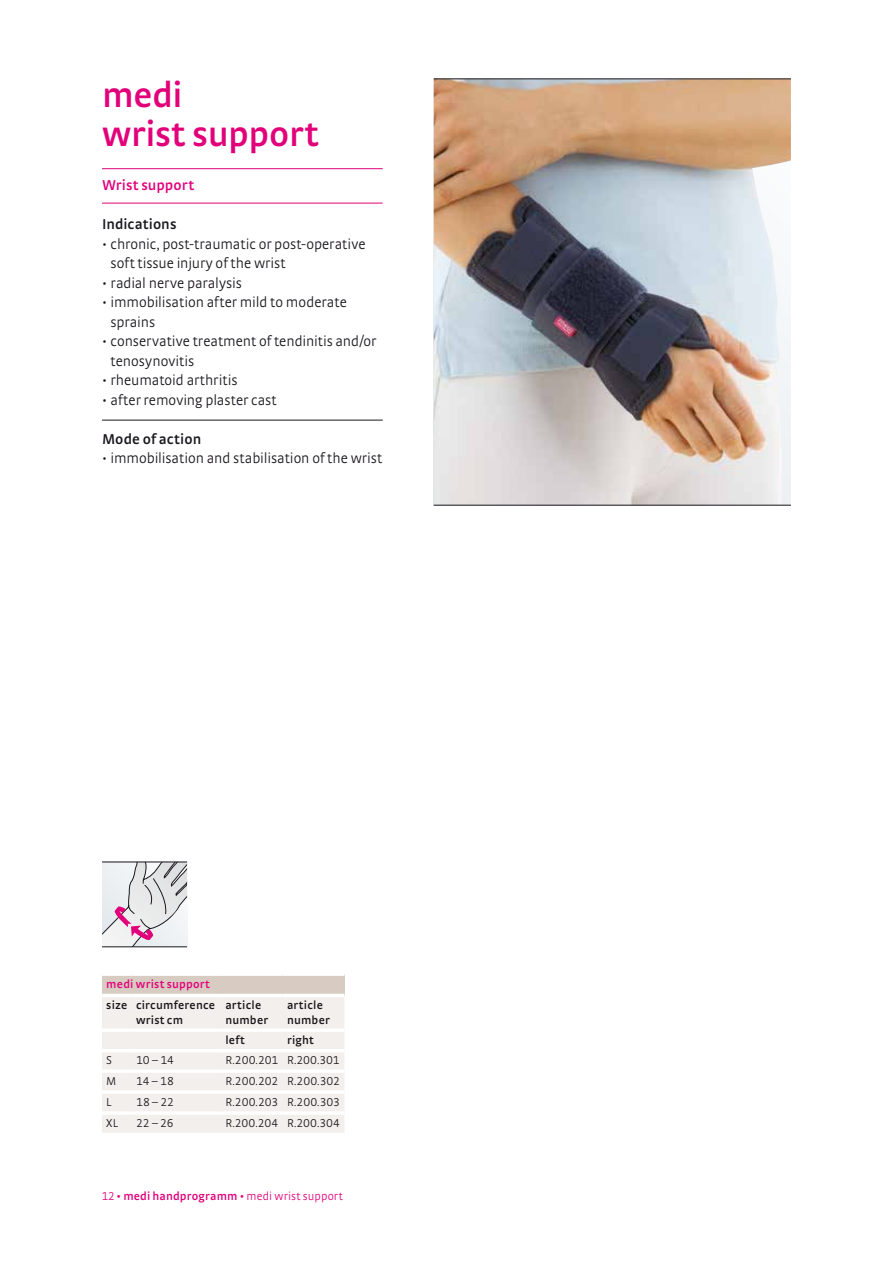
<style>
.page{position:relative;width:893px;height:1263px;background:#fff}
.page>*{position:absolute;margin:0;border:0;box-sizing:border-box;transform-origin:0 0}
.t1{font:600 36.75px/39px "medi Strada Pro";letter-spacing:-.005em;color:#e2007a}
.t2{font:300 15px/19.5px "medi Strada Pro";letter-spacing:-.005em;color:#1a171c}
.t3{font:600 15px "medi Strada Pro";letter-spacing:.005em;color:#1a171c}
.t4{font:600 15px "medi Strada Pro";letter-spacing:.005em;color:#e2007a}
.t5{font:300 12px "medi Strada Pro";letter-spacing:-.01em;color:#1a171c}
.t6{font:600 12px/14.7px "medi Strada Pro";letter-spacing:.015em;color:#1a171c}
.t7{font:300 12px "medi Strada Pro";letter-spacing:.01em;color:#e2007a}
.t8{font:600 12px "medi Strada Pro";letter-spacing:.02em;color:#e2007a}
.s1{font-weight:600}
</style>
<div class="page">
<hr style="left:102px;top:168px;width:281px;height:1px;background:#e2007a">
<hr style="left:102px;top:203px;width:281px;height:1px;background:#e2007a">
<hr style="left:102px;top:420px;width:281px;height:1px;background:#1a171c">
<img style="left:434px;top:80px;width:357px;height:425px">
<hr style="left:434px;top:505px;width:357px;height:1px;background:#1a171c">
<svg style="left:102px;top:863px;width:85px;height:83px"></svg>
<hr style="left:102px;top:946px;width:85px;height:1px;background:#1a171c">
<hr style="left:102px;top:862px;width:85px;height:1px;background:#1a171c">
<hr style="left:434px;top:79px;width:357px;height:1px;background:#1a171c">
<div style="left:102px;top:974px;width:242px;height:21px;background:#d8ccc2"></div>
<div style="left:102px;top:997px;width:242px;height:135px;background:#f3efec"></div>
<hr style="left:102px;top:1028px;width:30px;height:4px;background:#fff">
<hr style="left:132px;top:1028px;width:89px;height:4px;background:#fff">
<hr style="left:221px;top:1028px;width:62px;height:4px;background:#fff">
<hr style="left:283px;top:1028px;width:61px;height:4px;background:#fff">
<hr style="left:102px;top:1049px;width:30px;height:3px;background:#fff">
<hr style="left:132px;top:1049px;width:89px;height:3px;background:#fff">
<hr style="left:221px;top:1049px;width:62px;height:3px;background:#fff">
<hr style="left:283px;top:1049px;width:61px;height:3px;background:#fff">
<hr style="left:102px;top:1069px;width:30px;height:4px;background:#fff">
<hr style="left:132px;top:1069px;width:89px;height:4px;background:#fff">
<hr style="left:221px;top:1069px;width:62px;height:4px;background:#fff">
<hr style="left:283px;top:1069px;width:61px;height:4px;background:#fff">
<hr style="left:102px;top:1090px;width:30px;height:4px;background:#fff">
<hr style="left:132px;top:1090px;width:89px;height:4px;background:#fff">
<hr style="left:221px;top:1090px;width:62px;height:4px;background:#fff">
<hr style="left:283px;top:1090px;width:61px;height:4px;background:#fff">
<hr style="left:102px;top:1111px;width:30px;height:4px;background:#fff">
<hr style="left:132px;top:1111px;width:89px;height:4px;background:#fff">
<hr style="left:221px;top:1111px;width:62px;height:4px;background:#fff">
<hr style="left:283px;top:1111px;width:61px;height:4px;background:#fff">
<hr style="left:102px;top:972px;width:30px;height:4px;background:#fff">
<hr style="left:132px;top:972px;width:89px;height:4px;background:#fff">
<hr style="left:221px;top:972px;width:62px;height:4px;background:#fff">
<hr style="left:283px;top:972px;width:61px;height:4px;background:#fff">
<hr style="left:102px;top:994px;width:30px;height:3px;background:#fff">
<hr style="left:132px;top:994px;width:89px;height:3px;background:#fff">
<hr style="left:221px;top:994px;width:62px;height:3px;background:#fff">
<hr style="left:283px;top:994px;width:61px;height:3px;background:#fff">
<h1 class="t1" style="left:102px;top:74px;width:218px">medi<br>wrist support</h1>
<p class="t4" style="left:102px;top:175px;width:94px">Wrist support</p>
<p class="t3" style="left:102px;top:214px;width:76px">Indications</p>
<p class="t2" style="left:111px;top:234px;width:257px;text-indent:-9px">• chronic, post-traumatic or post-operative soft tissue injury of the wrist</p>
<p class="t2" style="left:102px;top:273px;width:141px">• radial nerve paralysis</p>
<p class="t2" style="left:111px;top:292px;width:238px;text-indent:-9px">• immobilisation after mild to moderate sprains</p>
<p class="t2" style="left:111px;top:331px;width:267px;text-indent:-9px">• conservative treatment of tendinitis and/or tenosynovitis</p>
<p class="t2" style="left:102px;top:370px;width:137px">• rheumatoid arthritis</p>
<p class="t2" style="left:102px;top:390px;width:176px">• after removing plaster cast</p>
<p class="t3" style="left:102px;top:429px;width:101px">Mode of action</p>
<p class="t2" style="left:102px;top:448px;width:282px">• immobilisation and stabilisation of the wrist</p>
<p class="t8" style="left:106px;top:976px;width:105px">medi wrist support</p>
<p class="t6" style="left:106px;top:997px;width:110px;text-align:center">size circumference wrist cm</p>
<p class="t6" style="left:225px;top:997px;width:44px">article number</p>
<p class="t6" style="left:287px;top:997px;width:44px">article number</p>
<p class="t6" style="left:225px;top:1032px;width:21px">left</p>
<p class="t6" style="left:287px;top:1032px;width:28px">right</p>
<p class="t5" style="left:106px;top:1053px;width:7px">S</p>
<p class="t5" style="left:136px;top:1053px;width:39px">10 – 14</p>
<p class="t5" style="left:225px;top:1053px;width:116px">R.200.201 R.200.301</p>
<p class="t5" style="left:106px;top:1074px;width:12px">M</p>
<p class="t5" style="left:136px;top:1074px;width:39px">14 – 18</p>
<p class="t5" style="left:225px;top:1074px;width:116px">R.200.202 R.200.302</p>
<p class="t5" style="left:106px;top:1094px;width:7px">L</p>
<p class="t5" style="left:136px;top:1094px;width:40px">18 – 22</p>
<p class="t5" style="left:225px;top:1094px;width:116px">R.200.203 R.200.303</p>
<p class="t5" style="left:106px;top:1115px;width:13px">XL</p>
<p class="t5" style="left:136px;top:1115px;width:39px">22 – 26</p>
<p class="t5" style="left:225px;top:1115px;width:116px">R.200.204 R.200.304</p>
<p class="t7" style="left:102px;top:1188px;width:242px">12 <span class="s1">• medi handprogramm •</span> medi wrist support</p>
</div>
